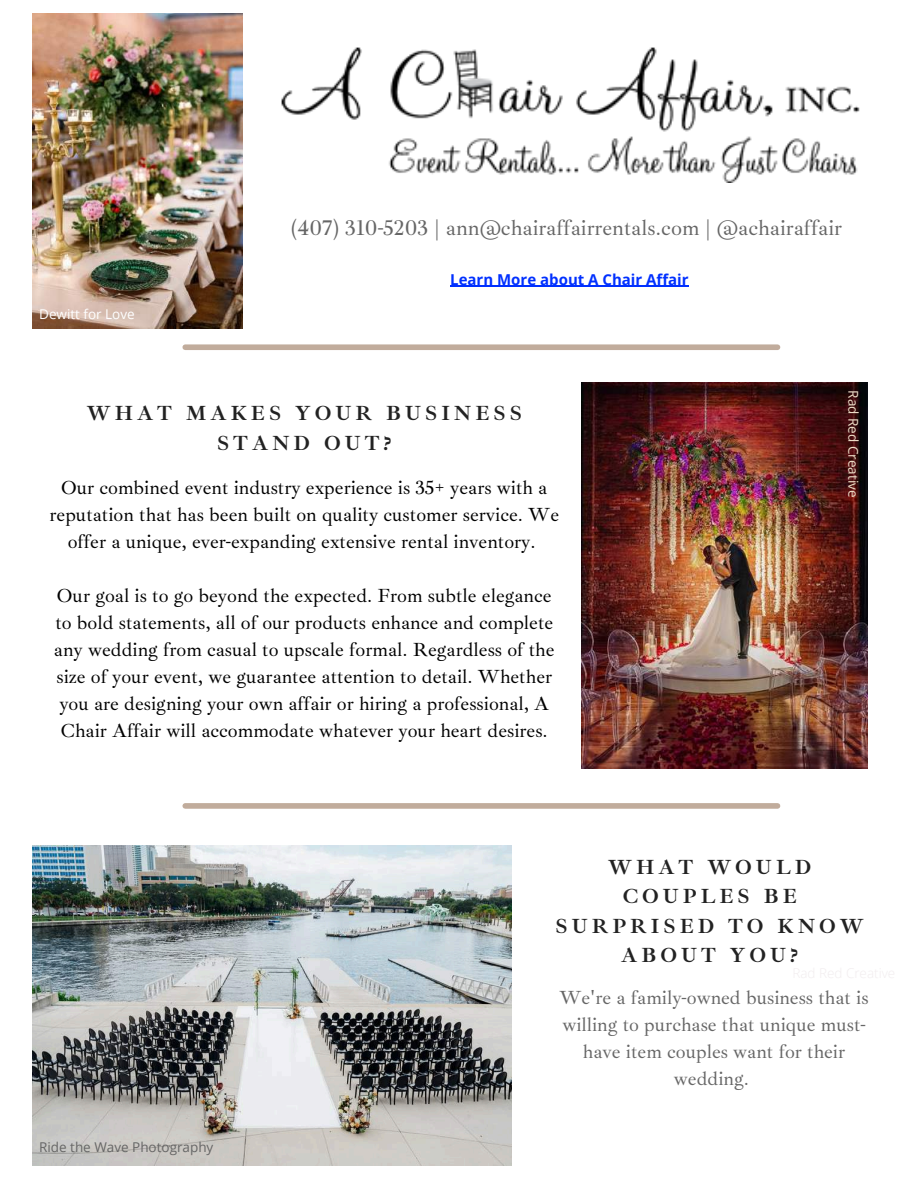
<style>
.page{position:relative;width:918px;height:1188px;background:#fff}
.page>*{position:absolute;margin:0;border:0;box-sizing:border-box;transform-origin:0 0}
.t1{font:21.75px "Ibarra Real Nova";color:#666}
.t2{font:700 21px/29.2px "Ibarra Real Nova";letter-spacing:.19em;color:#222;text-align:center}
.t3{font:19.5px/27px "Ibarra Real Nova";color:#000;text-align:center}
.t4{font:19.5px/27px "Ibarra Real Nova";color:#666;text-align:center}
.t5{font:700 15px "Open Sans";color:#0030ff}
.t6{font:13.5px "Open Sans";color:#666}
.t7{font:13.5px "Open Sans";color:#eedfc9}
.t8{font:13.5px "Open Sans";color:#fff}
</style>
<div class="page">
<div style="left:185px;top:344px;width:593px;height:6px;background:#c1ac9c"></div>
<img style="left:281px;top:47px;width:579px;height:135px">
<img style="left:581px;top:382px;width:286px;height:386px">
<img style="left:32px;top:13px;width:211px;height:315px">
<div style="left:185px;top:803px;width:593px;height:6px;background:#c1ac9c"></div>
<img style="left:32px;top:846px;width:480px;height:319px">
<hr style="left:450px;top:286px;width:239px;height:1px;background:#0030ff">
<p class="t1" style="left:291px;top:215px;width:553px">(407) 310-5203 | ann@chairaffairrentals.com | @achairaffair</p>
<p class="t8" style="left:39px;top:304px;width:97px">Dewitt for Love</p>
<p class="t5" style="left:450px;top:269px;width:240px">Learn More about A Chair Affair</p>
<p class="t2" style="left:87px;top:399px;width:437px">WHAT MAKES YOUR BUSINESS<br>STAND OUT?</p>
<p class="t3" style="left:50px;top:474px;width:511px">Our combined event industry experience is 35+ years with a reputation that has been built on quality customer service. We offer a unique, ever-expanding extensive rental inventory.</p>
<p class="t3" style="left:54px;top:582px;width:502px">Our goal is to go beyond the expected. From subtle elegance to bold statements, all of our products enhance and complete any wedding from casual to upscale formal. Regardless of the size of your event, we guarantee attention to detail. Whether you are designing your own affair or hiring a professional, A Chair Affair will accommodate whatever your heart desires.</p>
<p class="t7" style="left:863px;top:390px;width:108px;rotate:90deg">Rad Red Creative</p>
<p class="t2" style="left:556px;top:853px;width:310px">WHAT WOULD<br>COUPLES BE<br>SURPRISED TO KNOW<br>ABOUT YOU?</p>
<p class="t6" style="left:39px;top:1137px;width:176px">Ride the Wave Photography</p>
<p class="t4" style="left:559px;top:985px;width:311px">We're a family-owned business that is willing to purchase that unique must&shy;have item couples want for their wedding.</p>
</div>
